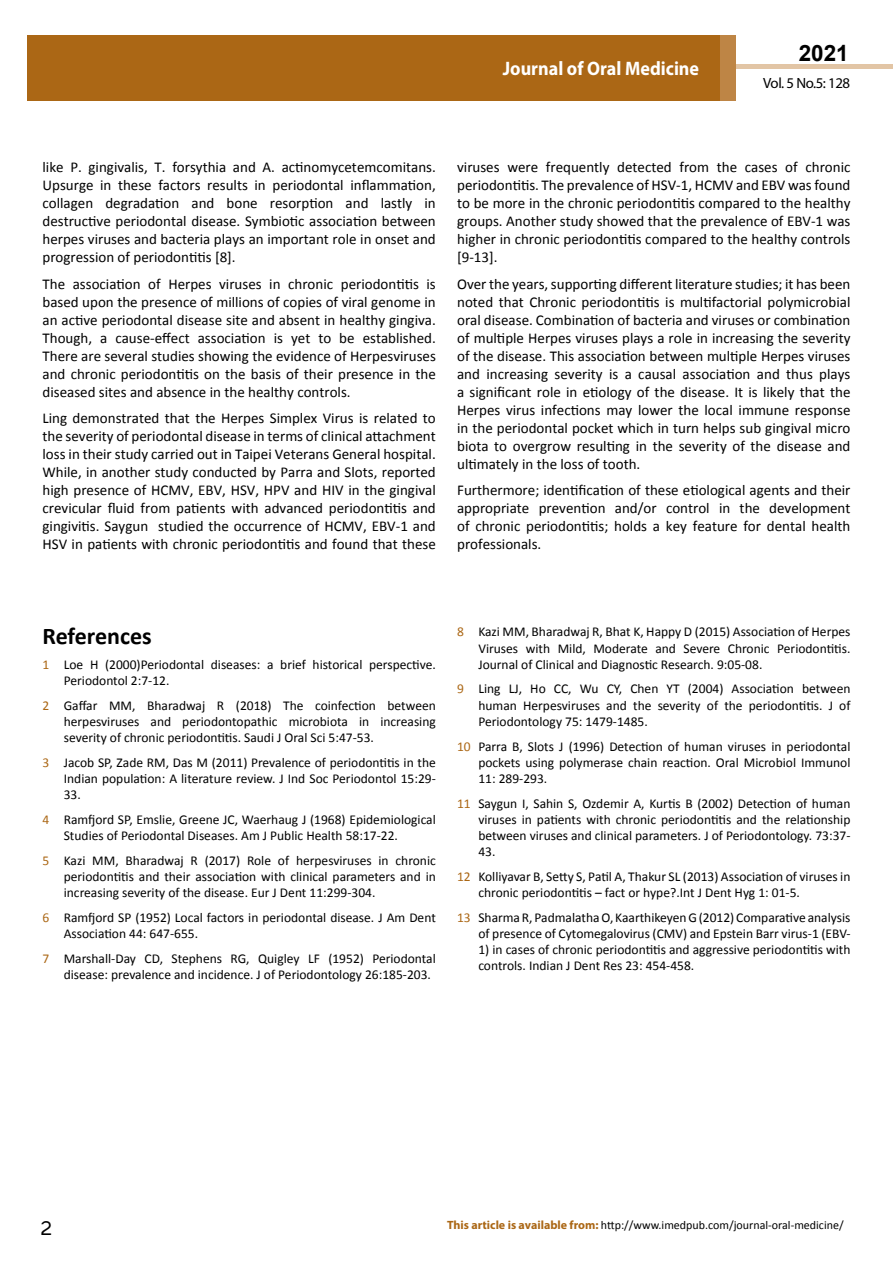
<style>
.page{position:relative;width:893px;height:1263px;background:#fff}
.page>*{position:absolute;margin:0;border:0;box-sizing:border-box;transform-origin:0 0}
.t1{font:25.5px "Tunga";color:#000}
.t2{font:700 24px "Calibri";color:#000}
.t3{font:700 22.5px "Arial";color:#000}
.t4{font:700 19.5px "Myriad Pro";color:#fff;scale:.93 1}
.t5{font:15px/18px "Calibri";color:#000;text-align:justify}
.t6{font:14.85px "Myriad Pro";letter-spacing:-.03em;color:#000}
.t7{font:13.5px/16.2px "Calibri";color:#000;text-align:justify}
.t8{font:12px "Calibri";color:#000}
.s1{color:#ab6715}
.s2{font-family:"Myriad Pro";font-weight:700;color:#ab6715}
</style>
<div class="page">
<hr style="left:736px;top:65px;width:157px;height:4px;background:#e2c5a5">
<div style="left:27px;top:35px;width:694px;height:66px;background:#ab6715"></div>
<div style="left:720px;top:35px;width:16px;height:66px;background:#be8545"></div>
<h3 class="t4" style="left:503px;top:56px;width:213px">Journal of Oral Medicine</h3>
<h3 class="t3" style="left:799px;top:38px;width:52px">2021</h3>
<p class="t6" style="left:763px;top:74px;width:88px">Vol. 5 No.5: 128</p>
<p class="t5" style="left:43px;top:158px;width:395px">like P. gingivalis, T. forsythia and A. actinomycetemcomitans.<br>Upsurge in these factors results in periodontal inflammation, collagen degradation and bone resorption and lastly in destructive periodontal disease. Symbiotic association between herpes viruses and bacteria plays an important role in onset and progression of periodontitis [8].</p>
<p class="t5" style="left:43px;top:275px;width:395px">The association of Herpes viruses in chronic periodontitis is based upon the presence of millions of copies of viral genome in an active periodontal disease site and absent in healthy gingiva.<br>Though, a cause-effect association is yet to be established.<br>There are several studies showing the evidence of Herpesviruses and chronic periodontitis on the basis of their presence in the diseased sites and absence in the healthy controls.</p>
<p class="t5" style="left:43px;top:409px;width:395px">Ling demonstrated that the Herpes Simplex Virus is related to the severity of periodontal disease in terms of clinical attachment loss in their study carried out in Taipei Veterans General hospital.<br>While, in another study conducted by Parra and Slots, reported high presence of HCMV, EBV, HSV, HPV and HIV in the gingival crevicular fluid from patients with advanced periodontitis and gingivitis. Saygun studied the occurrence of HCMV, EBV-1 and HSV in patients with chronic periodontitis and found that these</p>
<p class="t5" style="left:457px;top:158px;width:395px">viruses were frequently detected from the cases of chronic periodontitis. The prevalence of HSV-1, HCMV and EBV was found to be more in the chronic periodontitis compared to the healthy groups. Another study showed that the prevalence of EBV-1 was higher in chronic periodontitis compared to the healthy controls [9-13].</p>
<p class="t5" style="left:457px;top:275px;width:395px">Over the years, supporting different literature studies; it has been noted that Chronic periodontitis is multifactorial polymicrobial oral disease. Combination of bacteria and viruses or combination of multiple Herpes viruses plays a role in increasing the severity of the disease. This association between multiple Herpes viruses and increasing severity is a causal association and thus plays a significant role in etiology of the disease. It is likely that the Herpes virus infections may lower the local immune response in the periodontal pocket which in turn helps sub gingival micro biota to overgrow resulting in the severity of the disease and ultimately in the loss of tooth.</p>
<p class="t5" style="left:457px;top:481px;width:395px">Furthermore; identification of these etiological agents and their appropriate prevention and/or control in the development of chronic periodontitis; holds a key feature for dental health professionals.</p>
<h2 class="t2" style="left:43px;top:621px;width:111px">References</h2>
<p class="t7" style="left:64px;top:656px;width:374px;text-indent:-21px"><span class="s1">1</span> Loe H (2000)Periodontal diseases: a brief historical perspective.<br>Periodontol 2:7-12.</p>
<p class="t7" style="left:64px;top:697px;width:374px;text-indent:-21px"><span class="s1">2</span> Gaffar MM, Bharadwaj R (2018) The coinfection between herpesviruses and periodontopathic microbiota in increasing severity of chronic periodontitis. Saudi J Oral Sci 5:47-53.</p>
<p class="t7" style="left:64px;top:754px;width:374px;text-indent:-21px"><span class="s1">3</span> Jacob SP, Zade RM, Das M (2011) Prevalence of periodontitis in the Indian population: A literature review. J Ind Soc Periodontol 15:29- 33.</p>
<p class="t7" style="left:64px;top:811px;width:374px;text-indent:-21px"><span class="s1">4</span> Ramfjord SP, Emslie, Greene JC, Waerhaug J (1968) Epidemiological<br>Studies of Periodontal Diseases. Am J Public Health 58:17-22.</p>
<p class="t7" style="left:64px;top:852px;width:374px;text-indent:-21px"><span class="s1">5</span> Kazi MM, Bharadwaj R (2017) Role of herpesviruses in chronic periodontitis and their association with clinical parameters and in increasing severity of the disease. Eur J Dent 11:299-304.</p>
<p class="t7" style="left:64px;top:909px;width:374px;text-indent:-21px"><span class="s1">6</span> Ramfjord SP (1952) Local factors in periodontal disease. J Am Dent<br>Association 44: 647-655.</p>
<p class="t7" style="left:64px;top:950px;width:374px;text-indent:-21px"><span class="s1">7</span> Marshall-Day CD, Stephens RG, Quigley LF (1952) Periodontal disease: prevalence and incidence. J of Periodontology 26:185-203.</p>
<p class="t7" style="left:478px;top:624px;width:374px;text-indent:-21px"><span class="s1">8</span> Kazi MM, Bharadwaj R, Bhat K, Happy D (2015) Association of Herpes Viruses with Mild, Moderate and Severe Chronic Periodontitis.<br>Journal of Clinical and Diagnostic Research. 9:05-08.</p>
<p class="t7" style="left:478px;top:681px;width:374px;text-indent:-21px"><span class="s1">9</span> Ling LJ, Ho CC, Wu CY, Chen YT (2004) Association between human Herpesviruses and the severity of the periodontitis. J of Periodontology 75: 1479-1485.</p>
<p class="t7" style="left:478px;top:738px;width:374px;text-indent:-21px"><span class="s1">10</span> Parra B, Slots J (1996) Detection of human viruses in periodontal pockets using polymerase chain reaction. Oral Microbiol Immunol 11: 289-293.</p>
<p class="t7" style="left:478px;top:795px;width:374px;text-indent:-21px"><span class="s1">11</span> Saygun I, Sahin S, Ozdemir A, Kurtis B (2002) Detection of human viruses in patients with chronic periodontitis and the relationship between viruses and clinical parameters. J of Periodontology. 73:37- 43.</p>
<p class="t7" style="left:478px;top:868px;width:374px;text-indent:-21px"><span class="s1">12</span> Kolliyavar B, Setty S, Patil A, Thakur SL (2013) Association of viruses in chronic periodontitis – fact or hype?.Int J Dent Hyg 1: 01-5.</p>
<p class="t7" style="left:457px;top:909px;width:395px;text-align:right"><span class="s1">13</span> Sharma R, Padmalatha O, Kaarthikeyen G (2012) Comparative analysis of presence of Cytomegalovirus (CMV) and Epstein Barr virus-1 (EBV-</p>
<p class="t7" style="left:478px;top:942px;width:374px">1) in cases of chronic periodontitis and aggressive periodontitis with controls. Indian J Dent Res 23: 454-458.</p>
<h1 class="t1" style="left:41px;top:1211px;width:13px">2</h1>
<p class="t8" style="left:447px;top:1217px;width:398px"><span class="s2">This article is available from:</span> http://www.imedpub.com/journal-oral-medicine/</p>
</div>
